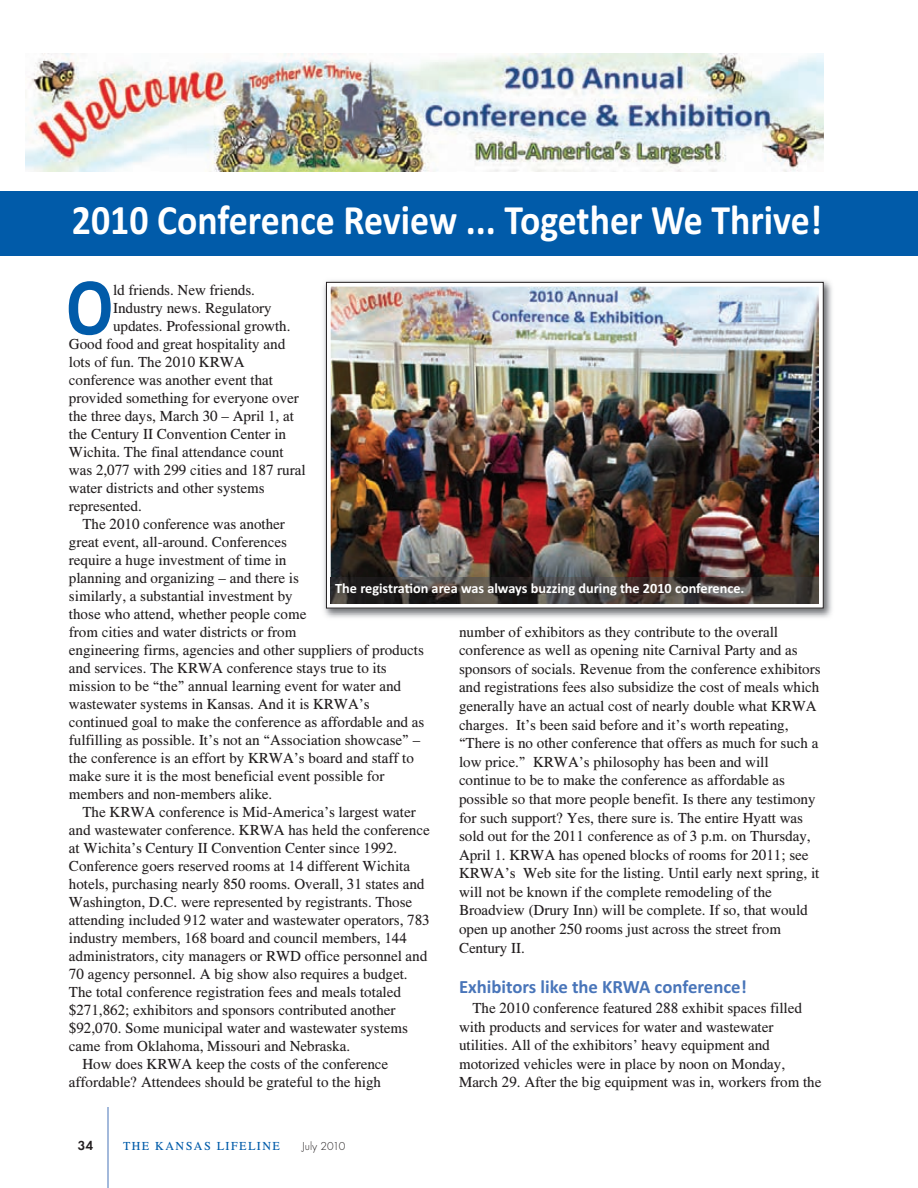
<style>
.page{position:relative;width:918px;height:1188px;background:#fff}
.page>*{position:absolute;margin:0;border:0;box-sizing:border-box;transform-origin:0 0}
.t1{font:700 82.5px "Calibri";color:#015ba9;scale:.85 1}
.t2{font:700 42px "Calibri";color:#fff;scale:.9 1}
.t3{font:700 18.75px "Calibri";color:#4975b9}
.t4{font:15px/18.6px "Times CSATT";color:#231f20}
.t5{font:700 14.25px "Calibri";color:#fff}
.t6{font:600 13.5px "Futura T";color:#231f20}
.t7{font:12px "Times CSATT";letter-spacing:.125em;color:#015ba9}
.t8{font:300 12px "Futura T";color:#231f20}
</style>
<div class="page">
<hr style="left:108px;top:1107px;width:1px;height:81px;background:#4975b9">
<img style="left:26px;top:54px;width:798px;height:118px">
<hr style="left:917px;top:94px;width:1px;height:41px;background:#015ba9">
<img style="left:323px;top:280px;width:509px;height:338px">
<img style="left:331px;top:287px;width:488px;height:291px">
<div style="left:326px;top:282px;width:498px;height:326px;border:4px solid #fff"></div>
<div style="left:326px;top:282px;width:497px;height:326px;border:1px solid #231f20"></div>
<img style="left:331px;top:578px;width:488px;height:26px">
<div style="left:0;top:191px;width:918px;height:64px;background:#015ba9"></div>
<h2 class="t2" style="left:72px;top:205px;width:835px">2010 Conference Review ... Together We Thrive!</h2>
<h1 class="t1" style="left:66px;top:278px;width:57px">O</h1>
<p class="t4" style="left:113px;top:282px;width:144px">ld friends. New friends.</p>
<p class="t4" style="left:113px;top:300px;width:160px">Industry news. Regulatory</p>
<p class="t4" style="left:113px;top:318px;width:179px">updates. Professional growth.</p>
<p class="t4" style="left:69px;top:336px;width:218px">Good food and great hospitality and</p>
<p class="t4" style="left:69px;top:354px;width:177px">lots of fun. The 2010 KRWA</p>
<p class="t4" style="left:69px;top:372px;width:206px">conference was another event that</p>
<p class="t4" style="left:69px;top:390px;width:231px">provided something for everyone over</p>
<p class="t4" style="left:69px;top:408px;width:226px">the three days, March 30 – April 1, at</p>
<p class="t4" style="left:69px;top:426px;width:219px">the Century II Convention Center in</p>
<p class="t4" style="left:69px;top:444px;width:216px">Wichita. The final attendance count</p>
<p class="t4" style="left:69px;top:462px;width:238px">was 2,077 with 299 cities and 187 rural</p>
<p class="t4" style="left:69px;top:480px;width:197px">water districts and other systems</p>
<p class="t4" style="left:69px;top:498px;width:74px">represented.</p>
<p class="t4" style="left:82px;top:516px;width:204px">The 2010 conference was another</p>
<p class="t4" style="left:69px;top:534px;width:219px">great event, all-around. Conferences</p>
<p class="t4" style="left:69px;top:552px;width:219px">require a huge investment of time in</p>
<p class="t4" style="left:69px;top:570px;width:231px">planning and organizing – and there is</p>
<p class="t4" style="left:69px;top:588px;width:225px">similarly, a substantial investment by</p>
<p class="t4" style="left:69px;top:606px;width:239px">those who attend, whether people come</p>
<p class="t4" style="left:69px;top:624px;width:229px">from cities and water districts or from</p>
<p class="t4" style="left:69px;top:642px;width:356px">engineering firms, agencies and other suppliers of products</p>
<p class="t4" style="left:69px;top:660px;width:319px">and services. The KRWA conference stays true to its</p>
<p class="t4" style="left:69px;top:678px;width:334px">mission to be “the” annual learning event for water and</p>
<p class="t4" style="left:69px;top:696px;width:302px">wastewater systems in Kansas. And it is KRWA’s</p>
<p class="t4" style="left:69px;top:714px;width:357px">continued goal to make the conference as affordable and as</p>
<p class="t4" style="left:69px;top:732px;width:353px">fulfilling as possible. It’s not an “Association showcase” –</p>
<p class="t4" style="left:69px;top:750px;width:346px">the conference is an effort by KRWA’s board and staff to</p>
<p class="t4" style="left:69px;top:768px;width:317px">make sure it is the most beneficial event possible for</p>
<p class="t4" style="left:69px;top:786px;width:205px">members and non-members alike.</p>
<p class="t4" style="left:82px;top:804px;width:335px">The KRWA conference is Mid-America’s largest water</p>
<p class="t4" style="left:69px;top:822px;width:362px">and wastewater conference. KRWA has held the conference</p>
<p class="t4" style="left:69px;top:840px;width:330px">at Wichita’s Century II Convention Center since 1992.</p>
<p class="t4" style="left:69px;top:858px;width:343px">Conference goers reserved rooms at 14 different Wichita</p>
<p class="t4" style="left:69px;top:876px;width:357px">hotels, purchasing nearly 850 rooms. Overall, 31 states and</p>
<p class="t4" style="left:69px;top:894px;width:345px">Washington, D.C. were represented by registrants. Those</p>
<p class="t4" style="left:69px;top:912px;width:362px">attending included 912 water and wastewater operators, 783</p>
<p class="t4" style="left:69px;top:930px;width:339px">industry members, 168 board and council members, 144</p>
<p class="t4" style="left:69px;top:948px;width:360px">administrators, city managers or RWD office personnel and</p>
<p class="t4" style="left:69px;top:966px;width:340px">70 agency personnel. A big show also requires a budget.</p>
<p class="t4" style="left:69px;top:984px;width:333px">The total conference registration fees and meals totaled</p>
<p class="t4" style="left:69px;top:1002px;width:328px">$271,862; exhibitors and sponsors contributed another</p>
<p class="t4" style="left:69px;top:1020px;width:341px">$92,070. Some municipal water and wastewater systems</p>
<p class="t4" style="left:69px;top:1038px;width:283px">came from Oklahoma, Missouri and Nebraska.</p>
<p class="t4" style="left:82px;top:1056px;width:307px">How does KRWA keep the costs of the conference</p>
<p class="t4" style="left:69px;top:1074px;width:314px">affordable? Attendees should be grateful to the high</p>
<p class="t5" style="left:335px;top:583px;width:411px">The registra-on area was always buzzing during the 2010 conference.</p>
<p class="t4" style="left:459px;top:624px;width:363px">number of exhibitors as they contribute to the overall conference as well as opening nite Carnival Party and as sponsors of socials. Revenue from the conference exhibitors and registrations fees also subsidize the cost of meals which generally have an actual cost of nearly double what KRWA charges. It’s been said before and it’s worth repeating, “There is no other conference that offers as much for such a low price.” KRWA’s philosophy has been and will continue to be to make the conference as affordable as possible so that more people benefit. Is there any testimony for such support? Yes, there sure is. The entire Hyatt was sold out for the 2011 conference as of 3 p.m. on Thursday, April 1. KRWA has opened blocks of rooms for 2011; see KRWA’s Web site for the listing. Until early next spring, it will not be known if the complete remodeling of the Broadview (Drury Inn) will be complete. If so, that would open up another 250 rooms just across the street from Century II.</p>
<p class="t3" style="left:459px;top:981px;width:289px">Exhibitors like the KRWA conference!</p>
<p class="t4" style="left:459px;top:1000px;width:364px;text-indent:14px">The 2010 conference featured 288 exhibit spaces filled with products and services for water and wastewater utilities. All of the exhibitors’ heavy equipment and motorized vehicles were in place by noon on Monday, March 29. After the big equipment was in, workers from the</p>
<p class="t6" style="left:78px;top:1140px;width:17px">34</p>
<p class="t7" style="left:123px;top:1141px;width:158px">THE KANSAS LIFELINE</p>
<p class="t8" style="left:302px;top:1141px;width:45px">July 2010</p>
</div>
